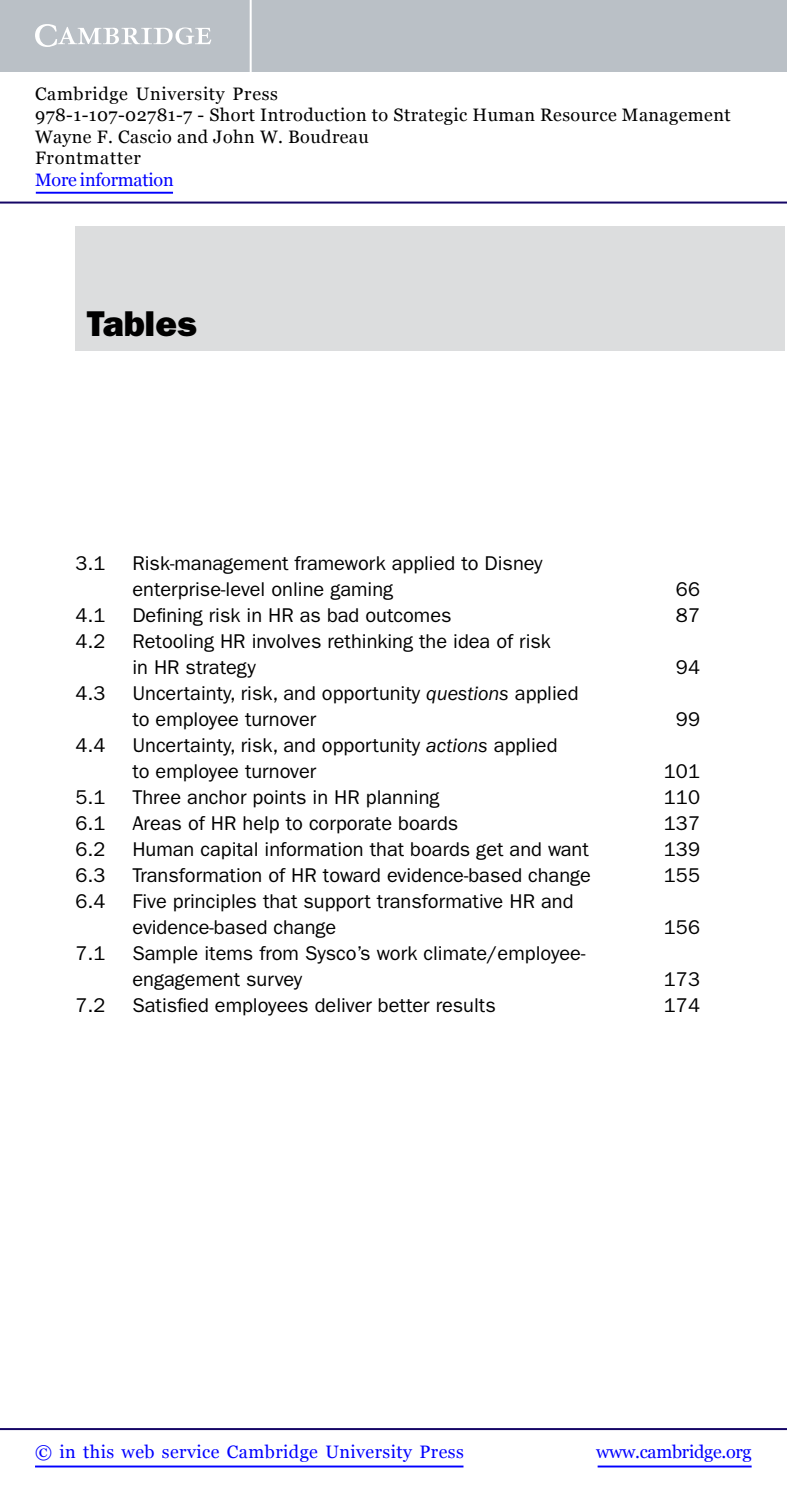
<style>
.page{position:relative;width:787px;height:1496px;background:#fff}
.page>*{position:absolute;margin:0;border:0;box-sizing:border-box;transform-origin:0 0}
.t1{font:36px "ITC Franklin Gothic Std Hvy";color:#000}
.t2{font:20px/26px "ITC Franklin Gothic Std";color:#000}
.t3{font:18px/21.6px "Georgia";letter-spacing:.025em;color:#000}
.t4{font:18px "Georgia";letter-spacing:.025em;color:#00f}
.t5{font:18px "Georgia";letter-spacing:-.015em;color:#00f}
.t6{font:18px "Georgia";letter-spacing:-.01em;color:#00f}
.s1{font-style:italic}
</style>
<div class="page">
<div style="left:76px;top:226px;width:708px;height:124px;background:#dcddde"></div>
<hr style="left:597px;top:1466px;width:154px;height:1px;background:#00f">
<hr style="left:0;top:1428px;width:786px;height:2px;background:#150666">
<hr style="left:35px;top:1466px;width:428px;height:1px;background:#00f">
<div style="left:0;top:0;width:786px;height:72px;background:#bac0c6"></div>
<svg style="left:35px;top:24px;width:176px;height:23px"></svg>
<hr style="left:249px;top:0;width:2px;height:72px;background:#fff">
<hr style="left:0;top:202px;width:786px;height:2px;background:#150666">
<hr style="left:36px;top:192px;width:137px;height:2px;background:#00f">
<p class="t3" style="left:35px;top:83px;width:696px">Cambridge University Press<br>978-1-107-02781-7 - Short Introduction to Strategic Human Resource Management Wayne F. Cascio and John W. Boudreau<br>Frontmatter</p>
<p class="t6" style="left:35px;top:170px;width:140px">More information</p>
<p class="t1" style="left:87px;top:303px;width:111px">Tables</p>
<p class="t2" style="left:76px;top:550px;width:31px">3.1</p>
<p class="t2" style="left:132px;top:550px;width:411px">Risk-management framework applied to Disney enterprise-level online gaming</p>
<p class="t2" style="left:675px;top:576px;width:25px">66</p>
<p class="t2" style="left:76px;top:602px;width:31px">4.1</p>
<p class="t2" style="left:132px;top:602px;width:320px">Defining risk in HR as bad outcomes</p>
<p class="t2" style="left:675px;top:602px;width:25px">87</p>
<p class="t2" style="left:76px;top:628px;width:31px">4.2</p>
<p class="t2" style="left:132px;top:628px;width:419px">Retooling HR involves rethinking the idea of risk in HR strategy</p>
<p class="t2" style="left:675px;top:654px;width:25px">94</p>
<p class="t2" style="left:76px;top:680px;width:31px">4.3</p>
<p class="t2" style="left:132px;top:680px;width:447px">Uncertainty, risk, and opportunity <span class="s1">questions</span> applied to employee turnover</p>
<p class="t2" style="left:76px;top:732px;width:31px">4.4</p>
<p class="t2" style="left:132px;top:732px;width:426px">Uncertainty, risk, and opportunity <span class="s1">actions</span> applied to employee turnover</p>
<p class="t2" style="left:675px;top:706px;width:25px">99</p>
<p class="t2" style="left:663px;top:758px;width:37px">101</p>
<p class="t2" style="left:76px;top:784px;width:31px">5.1</p>
<p class="t2" style="left:132px;top:784px;width:308px">Three anchor points in HR planning</p>
<p class="t2" style="left:663px;top:784px;width:37px">110</p>
<p class="t2" style="left:76px;top:810px;width:31px">6.1</p>
<p class="t2" style="left:132px;top:810px;width:327px">Areas of HR help to corporate boards</p>
<p class="t2" style="left:663px;top:810px;width:37px">137</p>
<p class="t2" style="left:76px;top:836px;width:31px">6.2</p>
<p class="t2" style="left:132px;top:836px;width:457px">Human capital information that boards get and want</p>
<p class="t2" style="left:663px;top:836px;width:37px">139</p>
<p class="t2" style="left:76px;top:862px;width:31px">6.3</p>
<p class="t2" style="left:132px;top:862px;width:460px">Transformation of HR toward evidence-based change</p>
<p class="t2" style="left:663px;top:862px;width:37px">155</p>
<p class="t2" style="left:76px;top:888px;width:31px">6.4</p>
<p class="t2" style="left:132px;top:888px;width:442px">Five principles that support transformative HR and evidence-based change</p>
<p class="t2" style="left:663px;top:914px;width:37px">156</p>
<p class="t2" style="left:76px;top:940px;width:31px">7.1</p>
<p class="t2" style="left:132px;top:940px;width:454px">Sample items from Sysco’s work climate/employee&shy;engagement survey</p>
<p class="t2" style="left:663px;top:966px;width:37px">173</p>
<p class="t2" style="left:76px;top:992px;width:31px">7.2</p>
<p class="t2" style="left:132px;top:992px;width:364px">Satisfied employees deliver better results</p>
<p class="t2" style="left:663px;top:992px;width:37px">174</p>
<p class="t4" style="left:35px;top:1442px;width:430px">© in this web service Cambridge University Press</p>
<p class="t5" style="left:595px;top:1442px;width:157px">www.cambridge.org</p>
</div>
